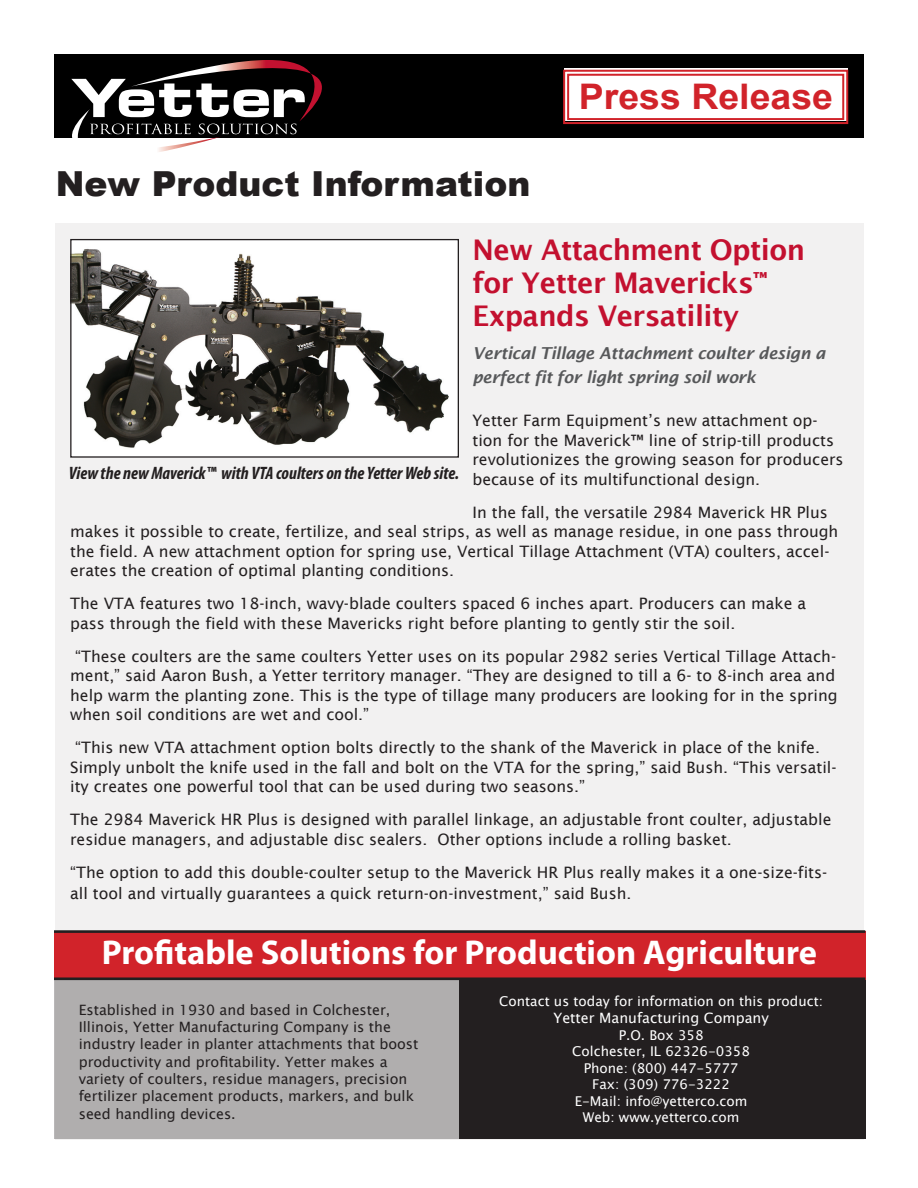
<style>
.page{position:relative;width:918px;height:1188px;background:#fff}
.page>*{position:absolute;margin:0;border:0;box-sizing:border-box;transform-origin:0 0}
.t1{font:700 35.25px "Arial";color:#d1232a;scale:1.06 1}
.t2{font:700 34.5px "Myriad Pro";color:#fff}
.t3{font:900 34.5px "Arial";color:#231f20}
.t4{font:600 28.5px/33px "Lucida Sans";letter-spacing:-.02em;color:#c3102f}
.t5{font:italic 700 condensed 18px "Myriad Pro";color:#231f20}
.t6{font:italic 600 16.5px/24px "Lucida Sans";letter-spacing:-.02em;color:#57585a}
.t7{font:15.75px/19.5px "Lucida Sans";color:#231f20}
.t8{font:14.25px/17.2px "Lucida Sans Unicode";color:#231f20}
.t9{font:14.25px "Lucida Sans Unicode";color:#fff}
.t10{font:13.5px/16.5px "Lucida Sans Unicode";color:#fff;text-align:center}
</style>
<div class="page">
<div style="left:55px;top:223px;width:809px;height:917px;background:#f2f1f1"></div>
<div style="left:54px;top:54px;width:810px;height:83px;background:#000"></div>
<div style="left:54px;top:936px;width:442px;height:203px;background:#b0aeae"></div>
<div style="left:459px;top:941px;width:406px;height:198px;background:#231f20"></div>
<div style="left:54px;top:932px;width:811px;height:48px;background:#d1232a"></div>
<hr style="left:54px;top:977px;width:811px;height:3px;background:#231f20">
<hr style="left:54px;top:930px;width:811px;height:3px;background:#231f20">
<svg style="left:563px;top:69px;width:286px;height:56px;background:#efdddd"></svg>
<div style="left:567px;top:74px;width:277px;height:46px;border:2px solid #d1232a"></div>
<svg style="left:68px;top:60px;width:260px;height:92px"></svg>
<div style="left:71px;top:240px;width:387px;height:217px;background:#fff"></div>
<img style="left:72px;top:249px;width:376px;height:199px">
<div style="left:70px;top:239px;width:389px;height:219px;border:1px solid #231f20"></div>
<h2 class="t3" style="left:56px;top:158px;width:476px">New Product Information</h2>
<h1 class="t1" style="left:579px;top:73px;width:241px">Press Release</h1>
<h3 class="t4" style="left:472px;top:234px;width:334px">New Attachment Option for Yetter Mavericks<sup>™<br></sup>Expands Versatility</h3>
<p class="t6" style="left:472px;top:342px;width:355px">Vertical Tillage Attachment coulter design a perfect fit for light spring soil work</p>
<p class="t7" style="left:472px;top:411px;width:373px">Yetter Farm Equipment’s new attachment op&shy;tion for the Maverick™ line of strip-till products revolutionizes the growing season for producers because of its multifunctional design.</p>
<p class="t7" style="left:70px;top:502px;width:770px;text-indent:402px">In the fall, the versatile 2984 Maverick HR Plus makes it possible to create, fertilize, and seal strips, as well as manage residue, in one pass through the field. A new attachment option for spring use, Vertical Tillage Attachment (VTA) coulters, accel&shy;erates the creation of optimal planting conditions.</p>
<p class="t7" style="left:70px;top:594px;width:738px">The VTA features two 18-inch, wavy-blade coulters spaced 6 inches apart. Producers can make a pass through the field with these Mavericks right before planting to gently stir the soil.</p>
<p class="t7" style="left:70px;top:646px;width:769px;text-indent:5px">“These coulters are the same coulters Yetter uses on its popular 2982 series Vertical Tillage Attach&shy;ment,” said Aaron Bush, a Yetter territory manager. “They are designed to till a 6- to 8-inch area and help warm the planting zone. This is the type of tillage many producers are looking for in the spring when soil conditions are wet and cool.”</p>
<p class="t7" style="left:70px;top:738px;width:768px;text-indent:5px">“This new VTA attachment option bolts directly to the shank of the Maverick in place of the knife.<br>Simply unbolt the knife used in the fall and bolt on the VTA for the spring,” said Bush. “This versatil&shy;ity creates one powerful tool that can be used during two seasons.”</p>
<p class="t7" style="left:70px;top:810px;width:763px">The 2984 Maverick HR Plus is designed with parallel linkage, an adjustable front coulter, adjustable residue managers, and adjustable disc sealers. Other options include a rolling basket.</p>
<p class="t7" style="left:70px;top:861px;width:759px;line-height:21px">“The option to add this double-coulter setup to the Maverick HR Plus really makes it a one-size-fits&shy;all tool and virtually guarantees a quick return-on-investment,” said Bush.</p>
<p class="t5" style="left:69px;top:462px;width:392px">View the new Maverick™ with VTA coulters on the Yetter Web site.</p>
<h2 class="t2" style="left:102px;top:930px;width:717px">Profitable Solutions for Production Agriculture</h2>
<p class="t8" style="left:79px;top:1001px;width:341px">Established in 1930 and based in Colchester, Illinois, Yetter Manufacturing Company is the industry leader in planter attachments that boost productivity and profitability. Yetter makes a variety of coulters, residue managers, precision fertilizer placement products, markers, and bulk seed handling devices.</p>
<p class="t10" style="left:499px;top:993px;width:325px">Contact us today for information on this product:</p>
<p class="t9" style="left:553px;top:1007px;width:217px">Yetter Manufacturing Company</p>
<p class="t10" style="left:572px;top:1027px;width:179px">P.O. Box 358<br>Colchester, IL 62326-0358<br>Phone: (800) 447-5777<br>Fax: (309) 776-3222<br>E-Mail: info@yetterco.com<br>Web: www.yetterco.com</p>
</div>
